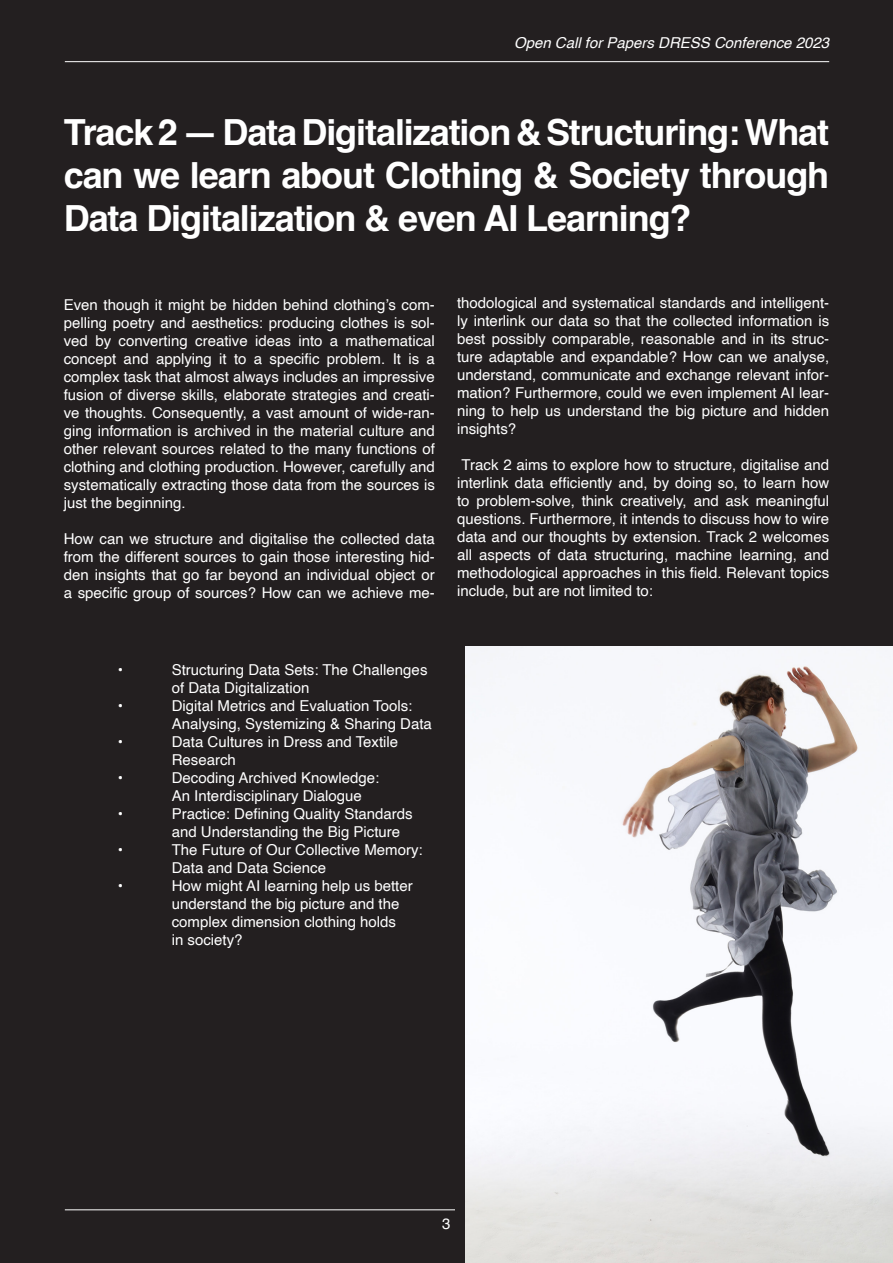
<style>
.page{position:relative;width:893px;height:1263px;background:#231f20}
.page>*{position:absolute;margin:0;border:0;box-sizing:border-box;transform-origin:0 0}
.t1{font:700 36px/43.2px "Helvetica";letter-spacing:-.03em;color:#fff;text-align:justify}
.t2{font:15px/18px "Helvetica";color:#fff;text-align:justify}
.t3{font:italic 15px "Helvetica";color:#fff}
</style>
<div class="page">
<img style="left:466px;top:646px;width:427px;height:617px">
<hr style="left:65px;top:1209px;width:390px;height:1px;background:#fff">
<hr style="left:65px;top:61px;width:764px;height:1px;background:#fff">
<p class="t3" style="left:514px;top:31px;width:317px">Open Call for Papers DRESS Conference 2023</p>
<p class="t1" style="left:64px;top:115px;width:767px">Track 2 — Data Digitalization &amp; Structuring: What can we learn about Clothing &amp; Society through Data Digitalization &amp; even AI Learning?</p>
<p class="t2" style="left:64px;top:296px;width:373px">Even though it might be hidden behind clothing’s com&shy;pelling poetry and aesthetics: producing clothes is sol&shy;ved by converting creative ideas into a mathematical concept and applying it to a specific problem. It is a complex task that almost always includes an impressive fusion of diverse skills, elaborate strategies and creati&shy;ve thoughts. Consequently, a vast amount of wide-ran&shy;ging information is archived in the material culture and other relevant sources related to the many functions of clothing and clothing production. However, carefully and systematically extracting those data from the sources is just the beginning.</p>
<p class="t2" style="left:64px;top:530px;width:373px">How can we structure and digitalise the collected data from the different sources to gain those interesting hid&shy;den insights that go far beyond an individual object or a specific group of sources? How can we achieve me-</p>
<p class="t2" style="left:457px;top:294px;width:374px">thodological and systematical standards and intelligent&shy;ly interlink our data so that the collected information is best possibly comparable, reasonable and in its struc&shy;ture adaptable and expandable? How can we analyse, understand, communicate and exchange relevant infor&shy;mation? Furthermore, could we even implement AI lear&shy;ning to help us understand the big picture and hidden insights?</p>
<p class="t2" style="left:457px;top:456px;width:374px;text-indent:4px">Track 2 aims to explore how to structure, digitalise and interlink data efficiently and, by doing so, to learn how to problem-solve, think creatively, and ask meaningful questions. Furthermore, it intends to discuss how to wire data and our thoughts by extension. Track 2 welcomes all aspects of data structuring, machine learning, and methodological approaches in this field. Relevant topics include, but are not limited to:</p>
<p class="t2" style="left:118px;top:661px;width:7px">•</p>
<p class="t2" style="left:172px;top:661px;width:257px">Structuring Data Sets: The Challenges</p>
<p class="t2" style="left:172px;top:679px;width:139px">of Data Digitalization</p>
<p class="t2" style="left:118px;top:697px;width:7px">•</p>
<p class="t2" style="left:172px;top:697px;width:242px">Digital Metrics and Evaluation Tools:</p>
<p class="t2" style="left:172px;top:715px;width:262px">Analysing, Systemizing &amp; Sharing Data</p>
<p class="t2" style="left:118px;top:733px;width:7px">•</p>
<p class="t2" style="left:172px;top:733px;width:228px">Data Cultures in Dress and Textile</p>
<p class="t2" style="left:172px;top:751px;width:66px">Research</p>
<p class="t2" style="left:118px;top:769px;width:7px">•</p>
<p class="t2" style="left:172px;top:769px;width:209px">Decoding Archived Knowledge:</p>
<p class="t2" style="left:172px;top:787px;width:192px">An Interdisciplinary Dialogue</p>
<p class="t2" style="left:118px;top:805px;width:7px">•</p>
<p class="t2" style="left:172px;top:805px;width:242px">Practice: Defining Quality Standards</p>
<p class="t2" style="left:172px;top:823px;width:230px">and Understanding the Big Picture</p>
<p class="t2" style="left:118px;top:841px;width:7px">•</p>
<p class="t2" style="left:172px;top:841px;width:252px">The Future of Our Collective Memory:</p>
<p class="t2" style="left:172px;top:859px;width:156px">Data and Data Science</p>
<p class="t2" style="left:118px;top:877px;width:7px">•</p>
<p class="t2" style="left:172px;top:877px;width:242px">How might AI learning help us better</p>
<p class="t2" style="left:172px;top:895px;width:229px">understand the big picture and the</p>
<p class="t2" style="left:172px;top:913px;width:226px">complex dimension clothing holds</p>
<p class="t2" style="left:172px;top:931px;width:72px">in society?</p>
<p class="t2" style="left:442px;top:1215px;width:10px">3</p>
</div>
